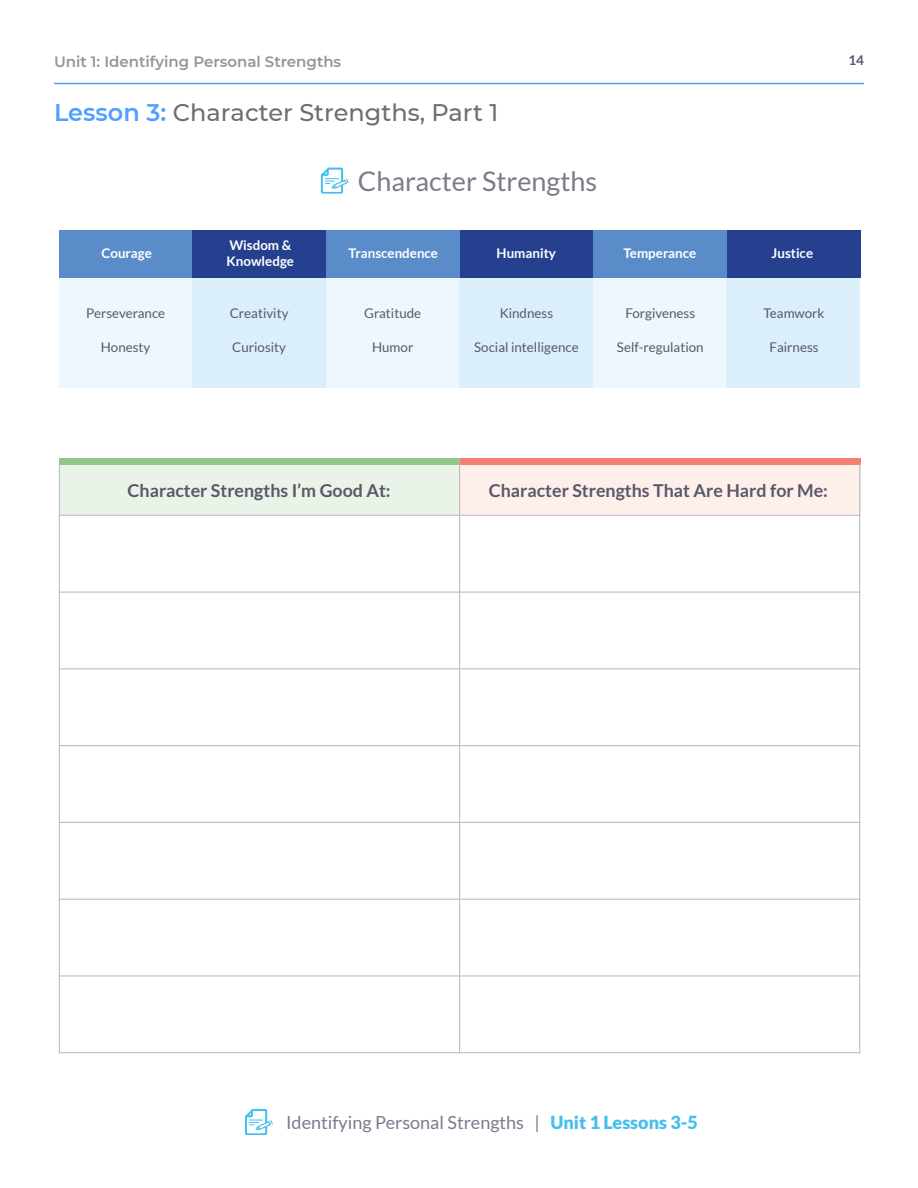
<style>
.page{position:relative;width:918px;height:1188px;background:#fff}
.page>*{position:absolute;margin:0;border:0;box-sizing:border-box;transform-origin:0 0}
.t1{font:27px "Lato";color:#7d7a8a}
.t2{font:500 24px "Montserrat";color:#6d6e71}
.t3{font:18px "Lato";color:#7d7a8a}
.t4{font:700 17.85px "Lato";color:#59586b}
.t5{font:600 15px "Montserrat";color:#939598}
.t6{font:700 13.5px "Lato";color:#59586b}
.t7{font:13.35px "Lato";color:#59586b}
.t8{font:700 13.35px/16px "Lato";color:#fff}
.s1{font-weight:600;color:#50a0ff}
.s2{font-weight:900;color:#44bfee}
</style>
<div class="page">
<div style="left:59px;top:235px;width:133px;height:153px;background:#edf7fd"></div>
<div style="left:326px;top:235px;width:134px;height:153px;background:#edf7fd"></div>
<div style="left:593px;top:235px;width:134px;height:153px;background:#edf7fd"></div>
<div style="left:192px;top:235px;width:134px;height:153px;background:#dbeffb"></div>
<div style="left:459px;top:235px;width:134px;height:153px;background:#dbeffb"></div>
<div style="left:726px;top:235px;width:134px;height:153px;background:#dbeffb"></div>
<div style="left:59px;top:230px;width:133px;height:48px;background:#5a8cc9"></div>
<div style="left:460px;top:230px;width:133px;height:48px;background:#25408f"></div>
<div style="left:192px;top:230px;width:134px;height:48px;background:#25408f"></div>
<div style="left:593px;top:230px;width:134px;height:48px;background:#5a8cc9"></div>
<div style="left:326px;top:230px;width:134px;height:48px;background:#5a8cc9"></div>
<div style="left:727px;top:230px;width:133px;height:48px;background:#25408f"></div>
<div style="left:59px;top:464px;width:401px;height:51px;background:#eaf3e7"></div>
<div style="left:460px;top:464px;width:401px;height:51px;background:#feefea"></div>
<div style="left:59px;top:458px;width:401px;height:6px;background:#93c789"></div>
<div style="left:460px;top:458px;width:401px;height:6px;background:#f47e72"></div>
<hr style="left:459px;top:458px;width:1px;height:595px;background:#bcbec0">
<hr style="left:59px;top:464px;width:1px;height:589px;background:#bcbec0">
<hr style="left:859px;top:464px;width:1px;height:589px;background:#bcbec0">
<hr style="left:59px;top:592px;width:801px;height:1px;background:#bcbec0">
<hr style="left:59px;top:515px;width:801px;height:1px;background:#bcbec0">
<hr style="left:59px;top:745px;width:801px;height:1px;background:#bcbec0">
<hr style="left:59px;top:899px;width:801px;height:1px;background:#bcbec0">
<hr style="left:59px;top:1052px;width:801px;height:1px;background:#bcbec0">
<hr style="left:59px;top:668px;width:801px;height:1px;background:#bcbec0">
<hr style="left:59px;top:822px;width:801px;height:1px;background:#bcbec0">
<hr style="left:59px;top:975px;width:801px;height:2px;background:#bcbec0">
<svg style="left:321px;top:168px;width:28px;height:26px"></svg>
<svg style="left:245px;top:1109px;width:28px;height:26px"></svg>
<hr style="left:54px;top:83px;width:810px;height:1px;background:#50a0ff">
<p class="t5" style="left:54px;top:52px;width:289px">Unit 1: Identifying Personal Strengths</p>
<h2 class="t2" style="left:54px;top:98px;width:446px"><span class="s1">Lesson 3:</span> Character Strengths, Part 1</h2>
<h1 class="t1" style="left:358px;top:165px;width:241px">Character Strengths</h1>
<p class="t8" style="left:227px;top:237px;width:69px">Wisdom &amp;<br>Knowledge</p>
<p class="t8" style="left:497px;top:245px;width:61px">Humanity</p>
<p class="t8" style="left:623px;top:245px;width:75px">Temperance</p>
<p class="t8" style="left:772px;top:245px;width:43px">Justice</p>
<p class="t8" style="left:102px;top:245px;width:52px">Courage</p>
<p class="t8" style="left:349px;top:245px;width:91px">Transcendence</p>
<p class="t7" style="left:86px;top:305px;width:81px">Perseverance</p>
<p class="t7" style="left:101px;top:338px;width:51px">Honesty</p>
<p class="t7" style="left:230px;top:305px;width:60px">Creativity</p>
<p class="t7" style="left:232px;top:338px;width:55px">Curiosity</p>
<p class="t7" style="left:364px;top:305px;width:58px">Gratitude</p>
<p class="t7" style="left:372px;top:338px;width:43px">Humor</p>
<p class="t7" style="left:500px;top:305px;width:55px">Kindness</p>
<p class="t7" style="left:474px;top:338px;width:106px">Social intelligence</p>
<p class="t7" style="left:625px;top:305px;width:71px">Forgiveness</p>
<p class="t7" style="left:617px;top:338px;width:88px">Self-regulation</p>
<p class="t7" style="left:763px;top:305px;width:63px">Teamwork</p>
<p class="t7" style="left:769px;top:338px;width:51px">Fairness</p>
<p class="t6" style="left:848px;top:52px;width:17px">14</p>
<h3 class="t4" style="left:128px;top:479px;width:265px">Character Strengths I’m Good At:</h3>
<h3 class="t4" style="left:489px;top:479px;width:341px">Character Strengths That Are Hard for Me:</h3>
<h3 class="t3" style="left:286px;top:1111px;width:413px">Identifying Personal Strengths | <span class="s2">Unit 1 Lessons 3-5</span></h3>
</div>
